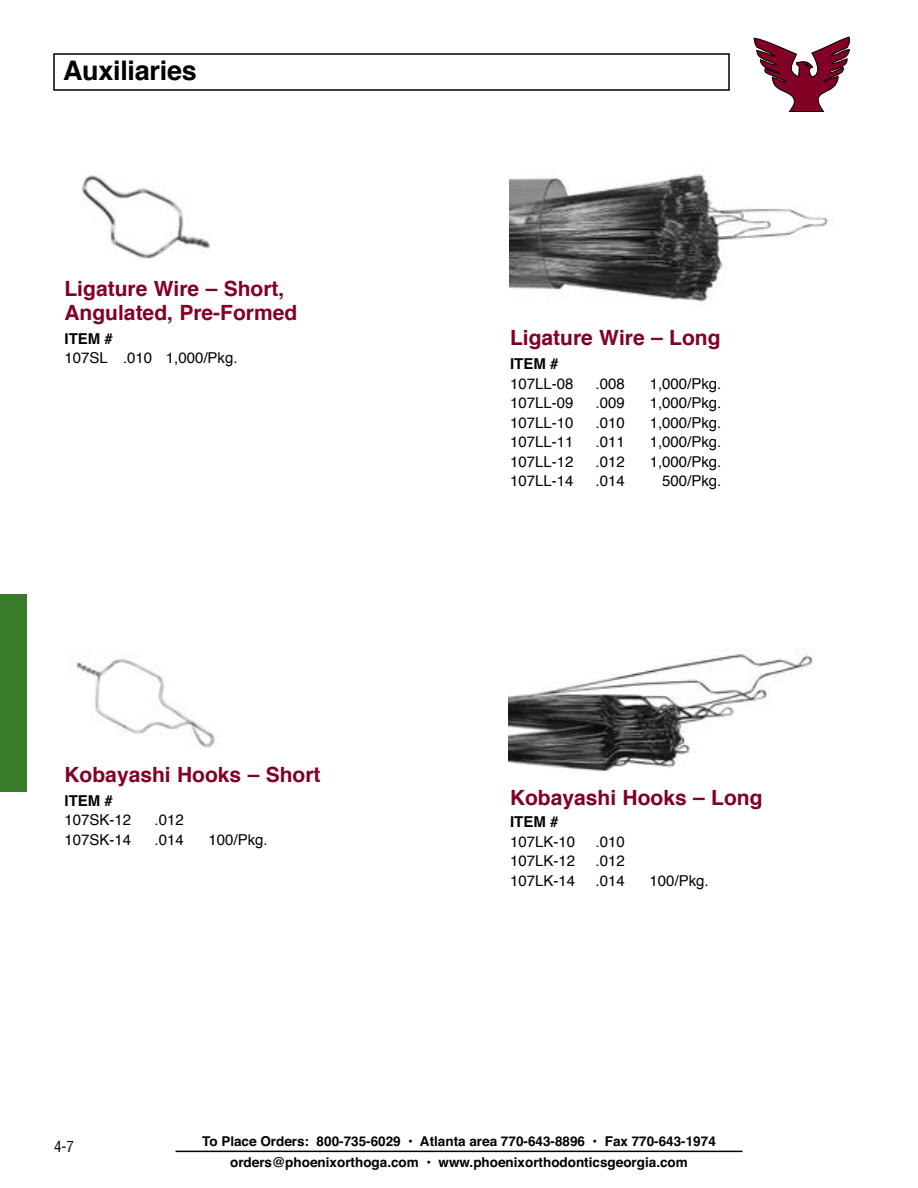
<style>
.page{position:relative;width:918px;height:1188px;background:#fff}
.page>*{position:absolute;margin:0;border:0;box-sizing:border-box;transform-origin:0 0}
.t1{font:700 27px "Helvetica";letter-spacing:-.01em;color:#000}
.t2{font:700 21px/24px "Helvetica";color:#820024}
.t3{font:15px "Helvetica";color:#000}
.t4{font:700 15px "Helvetica";color:#000}
.t5{font:condensed 15px "Helvetica";color:#000}
.t6{font:700 13.5px/21px "Helvetica";color:#000;text-align:center}
</style>
<div class="page">
<div style="left:0;top:594px;width:27px;height:198px;background:#387c2b"></div>
<svg style="left:754px;top:37px;width:96px;height:75px"></svg>
<img style="left:509px;top:654px;width:305px;height:118px">
<img style="left:69px;top:653px;width:146px;height:95px">
<img style="left:82px;top:175px;width:129px;height:84px">
<img style="left:510px;top:167px;width:320px;height:135px">
<hr style="left:176px;top:1151px;width:566px;height:1px;background:#000">
<h1 class="t1" style="left:63px;top:49px;width:135px">Auxiliaries</h1>
<h2 class="t2" style="left:64px;top:277px;width:234px">Ligature Wire – Short,<br>Angulated, Pre-Formed</h2>
<p class="t4" style="left:64px;top:326px;width:50px">ITEM #</p>
<p class="t3" style="left:64px;top:347px;width:175px">107SL .010 1,000/Pkg.</p>
<h2 class="t2" style="left:64px;top:763px;width:258px">Kobayashi Hooks – Short</h2>
<p class="t4" style="left:64px;top:788px;width:50px">ITEM #</p>
<p class="t3" style="left:64px;top:809px;width:68px">107SK-12</p>
<p class="t3" style="left:154px;top:809px;width:31px">.012</p>
<p class="t3" style="left:64px;top:828px;width:68px">107SK-14</p>
<p class="t3" style="left:154px;top:828px;width:31px">.014</p>
<p class="t3" style="left:208px;top:828px;width:61px">100/Pkg.</p>
<h2 class="t2" style="left:510px;top:326px;width:212px">Ligature Wire – Long</h2>
<p class="t4" style="left:510px;top:352px;width:50px">ITEM #</p>
<p class="t3" style="left:510px;top:372px;width:65px">107LL-08</p>
<p class="t3" style="left:596px;top:372px;width:31px">.008</p>
<p class="t3" style="left:650px;top:372px;width:73px">1,000/Pkg.</p>
<p class="t3" style="left:510px;top:392px;width:65px">107LL-09</p>
<p class="t3" style="left:596px;top:392px;width:31px">.009</p>
<p class="t3" style="left:650px;top:392px;width:73px">1,000/Pkg.</p>
<p class="t3" style="left:510px;top:411px;width:65px">107LL-10</p>
<p class="t3" style="left:596px;top:411px;width:31px">.010</p>
<p class="t3" style="left:650px;top:411px;width:73px">1,000/Pkg.</p>
<p class="t3" style="left:510px;top:431px;width:65px">107LL-11</p>
<p class="t3" style="left:596px;top:431px;width:31px">.011</p>
<p class="t3" style="left:650px;top:431px;width:73px">1,000/Pkg.</p>
<p class="t3" style="left:510px;top:450px;width:65px">107LL-12</p>
<p class="t3" style="left:596px;top:450px;width:31px">.012</p>
<p class="t3" style="left:650px;top:450px;width:73px">1,000/Pkg.</p>
<p class="t3" style="left:510px;top:470px;width:65px">107LL-14</p>
<p class="t3" style="left:596px;top:470px;width:31px">.014</p>
<p class="t3" style="left:662px;top:470px;width:61px">500/Pkg.</p>
<h2 class="t2" style="left:510px;top:786px;width:254px">Kobayashi Hooks – Long</h2>
<p class="t4" style="left:510px;top:810px;width:50px">ITEM #</p>
<p class="t3" style="left:510px;top:830px;width:67px">107LK-10</p>
<p class="t3" style="left:596px;top:830px;width:31px">.010</p>
<p class="t3" style="left:510px;top:849px;width:67px">107LK-12</p>
<p class="t3" style="left:596px;top:849px;width:31px">.012</p>
<p class="t3" style="left:510px;top:869px;width:67px">107LK-14</p>
<p class="t3" style="left:596px;top:869px;width:31px">.014</p>
<p class="t3" style="left:650px;top:869px;width:61px">100/Pkg.</p>
<p class="t5" style="left:54px;top:1137px;width:21px">4-7</p>
<p class="t6" style="left:202px;top:1131px;width:515px">To Place Orders: 800-735-6029 • Atlanta area 770-643-8896 • Fax 770-643-1974 orders@phoenixorthoga.com • www.phoenixorthodonticsgeorgia.com</p>
</div>
